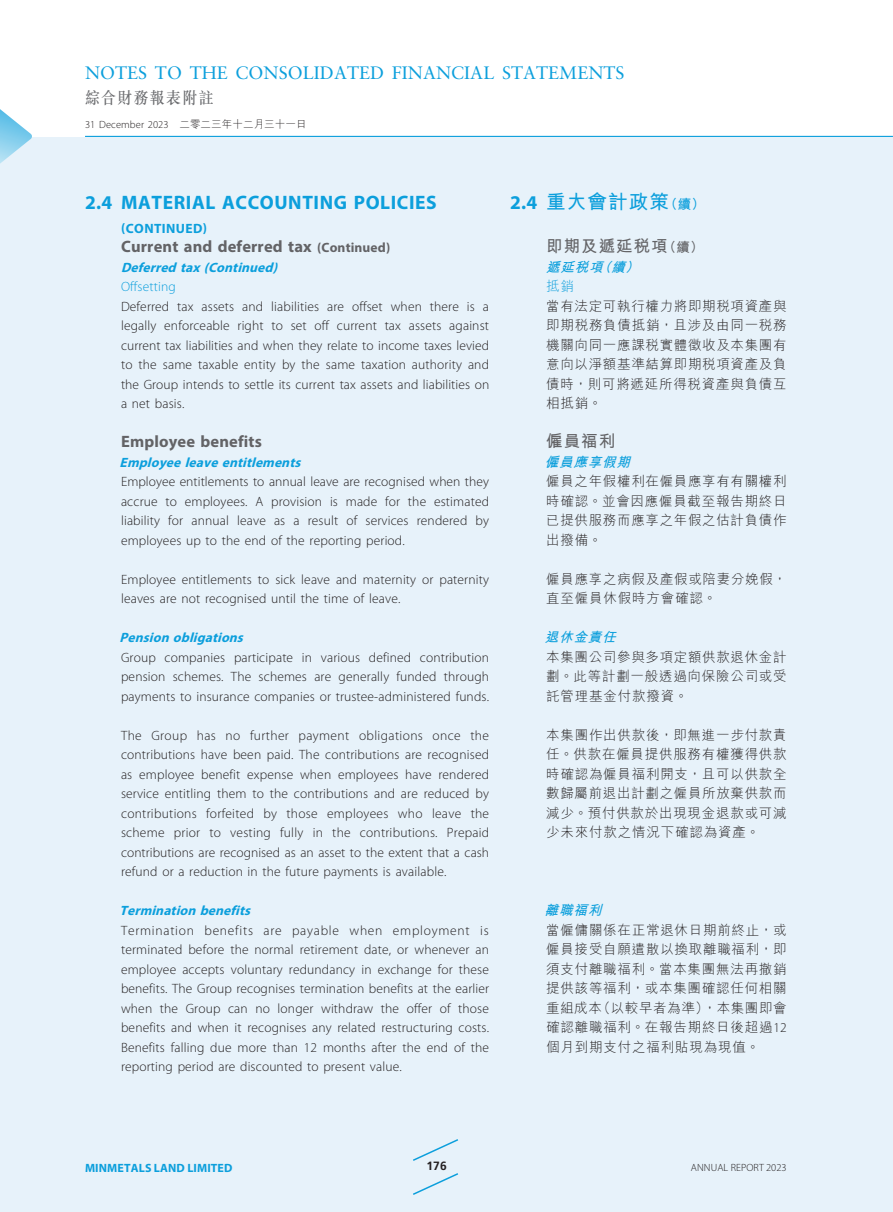
<style>
.page{position:relative;width:893px;height:1212px;background:#e7f2fa}
.page>*{position:absolute;margin:0;border:0;box-sizing:border-box;transform-origin:0 0}
._03_H1{font:700 19.5px "Myriad Pro";letter-spacing:.03em;color:#0c9fdc}
._03_H1-2{font:700 19.5px "M Hei HK";letter-spacing:.06em;color:#0c9fdc}
.t1{font:18px "Sabon LT Std";letter-spacing:.005em;color:#0c9fdc}
._04___H2{font:700 16.5px "Myriad Pro";letter-spacing:.01em;color:#636366}
._04___H2-2{font:700 16.5px "M Hei HK";letter-spacing:.06em;color:#636366}
.t2{font:500 16.5px "M Sung HK";letter-spacing:.095em;color:#6c6d70;scale:.9 1}
._01_Body_Text{font:300 13.5px/19.5px "Myriad Pro";letter-spacing:.01em;color:#231f20;text-align:justify}
._01_Body_Text-2{font:300 13.5px/19.5px "M Hei HK";letter-spacing:.055em;color:#231f20;text-align:justify}
._05_____H3{font:italic 700 13.5px "Myriad Pro";color:#0c9fdc}
._05_____H3-2{font:italic 700 13.5px "M Hei HK";color:#0c9fdc}
._03_H1-3{font:700 13.5px "Myriad Pro";letter-spacing:.03em;color:#0c9fdc}
._06_______H4{font:300 13.5px "Myriad Pro";letter-spacing:.01em;color:#0c9fdc}
._06_______H4-2{font:300 13.5px "M Hei HK";color:#0c9fdc}
.t3{font:700 12px "Myriad Pro";letter-spacing:.01em;color:#0c9fdc}
.t4{font:700 12px "Frutiger LT Std";color:#231f20}
.t5{font:300 10.5px "Myriad Pro";letter-spacing:.01em;color:#231f20}
.s1{font-family:"M Hei HK"}
.s2{font-size:13.5px}
.s3{font-family:"Myriad Pro"}
</style>
<div class="page">
<div style="left:0;top:0;width:893px;height:136px;background:#fff"></div>
<svg style="left:413px;top:1173px;width:46px;height:22px"></svg>
<svg style="left:413px;top:1139px;width:46px;height:22px"></svg>
<hr style="left:85px;top:136px;width:808px;height:1px;background:#0c9fdc">
<svg style="left:0;top:109px;width:32px;height:55px"></svg>
<h2 class="t1" style="left:85px;top:62px;width:541px">NOTES TO THE CONSOLIDATED FINANCIAL STATEMENTS</h2>
<p class="t2" style="left:85px;top:86px;width:144px">綜合財務報表附註</p>
<p class="t5" style="left:85px;top:119px;width:223px">31 December 2023 <span class="s1">二零二三年十二月三十一日</span></p>
<p class="_03_H1" style="left:85px;top:189px;width:353px">2.4 MATERIAL ACCOUNTING POLICIES</p>
<p class="_03_H1-3" style="left:121px;top:219px;width:87px">(CONTINUED)</p>
<p class="_04___H2" style="left:121px;top:236px;width:271px">Current and deferred tax <span class="s2">(Continued)</span></p>
<p class="_05_____H3" style="left:121px;top:258px;width:162px">Deferred tax(Continued)</p>
<p class="_06_______H4" style="left:121px;top:279px;width:56px">Offsetting</p>
<p class="_01_Body_Text" style="left:121px;top:297px;width:370px">Deferred tax assets and liabilities are offset when there is a legally enforceable right to set off current tax assets against current tax liabilities and when they relate to income taxes levied to the same taxable entity by the same taxation authority and the Group intends to settle its current tax assets and liabilities on a net basis.</p>
<p class="_04___H2" style="left:121px;top:431px;width:142px">Employee benefits</p>
<p class="_05_____H3" style="left:120px;top:453px;width:187px">Employeeleaveentitlements</p>
<p class="_01_Body_Text" style="left:121px;top:472px;width:369px">Employee entitlements to annual leave are recognised when they accrue to employees. A provision is made for the estimated liability for annual leave as a result of services rendered by employees up to the end of the reporting period.</p>
<p class="_01_Body_Text" style="left:121px;top:570px;width:369px">Employee entitlements to sick leave and maternity or paternity leaves are not recognised until the time of leave.</p>
<p class="_05_____H3" style="left:120px;top:629px;width:129px">Pensionobligations</p>
<p class="_01_Body_Text" style="left:121px;top:648px;width:369px">Group companies participate in various defined contribution pension schemes. The schemes are generally funded through payments to insurance companies or trustee-administered funds.</p>
<p class="_01_Body_Text" style="left:121px;top:726px;width:370px">The Group has no further payment obligations once the contributions have been paid. The contributions are recognised as employee benefit expense when employees have rendered service entitling them to the contributions and are reduced by contributions forfeited by those employees who leave the scheme prior to vesting fully in the contributions. Prepaid contributions are recognised as an asset to the extent that a cash refund or a reduction in the future payments is available.</p>
<p class="_05_____H3" style="left:120px;top:902px;width:136px">Terminationbenefits</p>
<p class="_01_Body_Text" style="left:121px;top:921px;width:370px">Termination benefits are payable when employment is terminated before the normal retirement date, or whenever an employee accepts voluntary redundancy in exchange for these benefits. The Group recognises termination benefits at the earlier when the Group can no longer withdraw the offer of those benefits and when it recognises any related restructuring costs.<br>Benefits falling due more than 12 months after the end of the reporting period are discounted to present value.</p>
<p class="_03_H1-2" style="left:510px;top:187px;width:196px"><span class="s3">2.4</span> 重大會計政策<span class="s2">（續）</span></p>
<p class="_04___H2-2" style="left:546px;top:234px;width:159px">即期及遞延稅項<span class="s2">（續）</span></p>
<p class="_05_____H3-2" style="left:546px;top:257px;width:98px">遞延稅項（續）</p>
<p class="_06_______H4-2" style="left:546px;top:277px;width:29px">抵銷</p>
<p class="_01_Body_Text-2" style="left:546px;top:296px;width:242px">當有法定可執行權力將即期稅項資產與即期稅務負債抵銷，且涉及由同一稅務機關向同一應課稅實體徵收及本集團有意向以淨額基準結算即期稅項資產及負債時，則可將遞延所得稅資產與負債互相抵銷。</p>
<p class="_04___H2-2" style="left:546px;top:429px;width:70px">僱員福利</p>
<p class="_05_____H3-2" style="left:545px;top:452px;width:91px">僱員應享假期</p>
<p class="_01_Body_Text-2" style="left:546px;top:471px;width:242px">僱員之年假權利在僱員應享有有關權利時確認。並會因應僱員截至報告期終日已提供服務而應享之年假之估計負債作出撥備。</p>
<p class="_01_Body_Text-2" style="left:546px;top:569px;width:242px">僱員應享之病假及產假或陪妻分娩假，直至僱員休假時方會確認。</p>
<p class="_05_____H3-2" style="left:545px;top:627px;width:77px">退休金責任</p>
<p class="_01_Body_Text-2" style="left:546px;top:647px;width:242px">本集團公司參與多項定額供款退休金計劃。此等計劃一般透過向保險公司或受託管理基金付款撥資。</p>
<p class="_01_Body_Text-2" style="left:546px;top:725px;width:242px">本集團作出供款後，即無進一步付款責任。供款在僱員提供服務有權獲得供款時確認為僱員福利開支，且可以供款全數歸屬前退出計劃之僱員所放棄供款而減少。預付供款於出現現金退款或可減少未來付款之情況下確認為資產。</p>
<p class="_05_____H3-2" style="left:545px;top:900px;width:63px">離職福利</p>
<p class="_01_Body_Text-2" style="left:546px;top:920px;width:242px">當僱傭關係在正常退休日期前終止，或僱員接受自願遣散以換取離職福利，即須支付離職福利。當本集團無法再撤銷提供該等福利，或本集團確認任何相關重組成本（以較早者為準），本集團即會確認離職福利。在報告期終日後超過<span class="s3">12</span>個月到期支付之福利貼現為現值。</p>
<p class="t3" style="left:85px;top:1160px;width:149px">MINMETALS LAND LIMITED</p>
<p class="t4" style="left:427px;top:1159px;width:22px">176</p>
<p class="t5" style="left:691px;top:1162px;width:97px">ANNUAL REPORT 2023</p>
</div>
